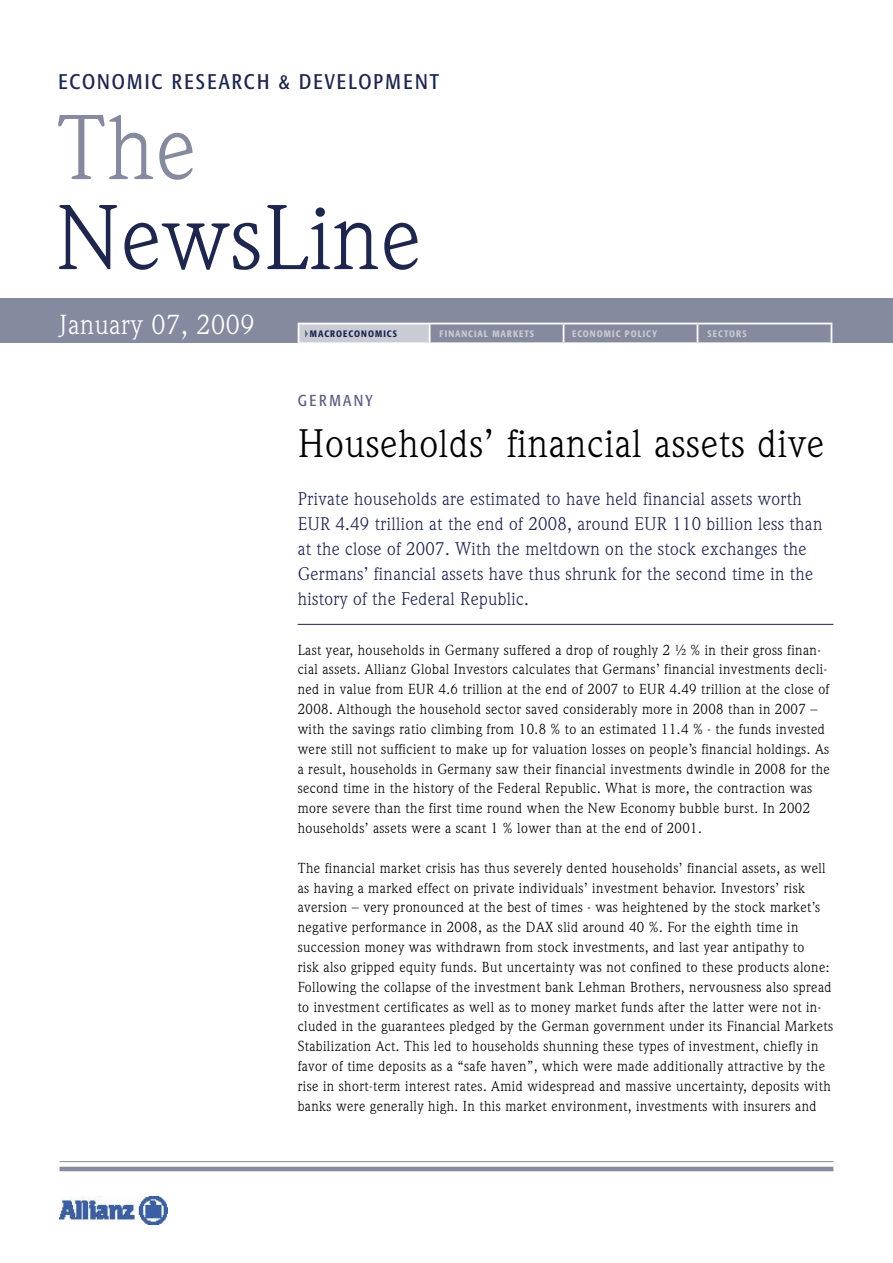
<style>
.page{position:relative;width:893px;height:1263px;background:#fff}
.page>*{position:absolute;margin:0;border:0;box-sizing:border-box;transform-origin:0 0}
.Titel__Publikationstitel{font:90px/90px "Weidemann";letter-spacing:.015em;color:#1e264e}
.Text_Headline_Hierarchie_1{font:39px "Weidemann";letter-spacing:.02em;color:#000}
.Titel_Datum{font:27px "Weidemann";letter-spacing:.02em;color:#fff}
.Titel_Kompetenztägerzeile{font:21px "Formata Condensed";letter-spacing:.095em;color:#1e264e}
.Text_Einleitung_dunkel{font:18px/24.8px "Weidemann";letter-spacing:.02em;color:#1e264e}
.Text_Spitzzeile{font:15.75px "Formata Condensed";letter-spacing:.16em;color:#5b617e}
.Text_Fließtext_schwarz_Trennlinie{font:14.25px/19.8px "Weidemann";letter-spacing:.03em;color:#000}
.Titel_Themenzeile_dunkel{font:500 9.3px "Formata Condensed";letter-spacing:.11em;color:#c9cbd5}
.Titel_Themenzeile_dunkel-2{font:500 9.3px "Formata Condensed";letter-spacing:.11em;color:#1e264e}
.Titel_Themenzeile_hell{font:500 9.3px "Formata Condensed";letter-spacing:.11em;color:#c9cbd5}
.s1{color:#858a9f}
</style>
<div class="page">
<img style="left:60px;top:1196px;width:107px;height:28px">
<hr style="left:60px;top:1161px;width:773px;height:1px;background:#858a9f">
<hr style="left:60px;top:1167px;width:773px;height:4px;background:#858a9f">
<div style="left:0;top:298px;width:893px;height:44px;background:#858a9f"></div>
<div style="left:299px;top:324px;width:131px;height:19px;background:#c9cbd5"></div>
<hr style="left:298px;top:323px;width:132px;height:1px;background:#fff">
<svg style="left:298px;top:324px;width:1px;height:18px"></svg>
<hr style="left:430px;top:323px;width:134px;height:1px;background:#fff">
<hr style="left:564px;top:323px;width:133px;height:1px;background:#fff">
<hr style="left:697px;top:323px;width:135px;height:1px;background:#fff">
<svg style="left:429px;top:324px;width:403px;height:18px"></svg>
<hr style="left:298px;top:342px;width:132px;height:2px;background:#fff">
<svg style="left:305px;top:330px;width:3px;height:8px"></svg>
<hr style="left:298px;top:624px;width:535px;height:1px;background:#1e264e">
<p class="Titel_Kompetenztägerzeile" style="left:58px;top:70px;width:382px">ECONOMIC RESEARCH &amp; DEVELOPMENT</p>
<p class="Titel__Publikationstitel" style="left:56px;top:102px;width:366px"><span class="s1">The<br></span>NewsLine</p>
<p class="Titel_Datum" style="left:60px;top:309px;width:196px">January 07, 2009</p>
<p class="Titel_Themenzeile_dunkel-2" style="left:310px;top:328px;width:89px">MACROECONOMICS</p>
<p class="Titel_Themenzeile_dunkel" style="left:439px;top:328px;width:96px">FINANCIAL MARKETS</p>
<p class="Titel_Themenzeile_hell" style="left:572px;top:328px;width:87px">ECONOMIC POLICY</p>
<p class="Titel_Themenzeile_dunkel" style="left:707px;top:328px;width:41px">SECTORS</p>
<p class="Text_Spitzzeile" style="left:298px;top:391px;width:77px">GERMANY</p>
<p class="Text_Headline_Hierarchie_1" style="left:298px;top:421px;width:528px">Households’ financial assets dive</p>
<p class="Text_Einleitung_dunkel" style="left:298px;top:487px;width:526px">Private households are estimated to have held financial assets worth EUR 4.49 trillion at the end of 2008, around EUR 110 billion less than at the close of 2007. With the meltdown on the stock exchanges the Germans’ financial assets have thus shrunk for the second time in the history of the Federal Republic.</p>
<p class="Text_Fließtext_schwarz_Trennlinie" style="left:298px;top:640px;width:534px">Last year, households in Germany suffered a drop of roughly 2 ½ % in their gross finan&shy;cial assets. Allianz Global Investors calculates that Germans’ financial investments decli&shy;ned in value from EUR 4.6 trillion at the end of 2007 to EUR 4.49 trillion at the close of 2008. Although the household sector saved considerably more in 2008 than in 2007 – with the savings ratio climbing from 10.8 % to an estimated 11.4 % - the funds invested were still not sufficient to make up for valuation losses on people’s financial holdings. As a result, households in Germany saw their financial investments dwindle in 2008 for the second time in the history of the Federal Republic. What is more, the contraction was more severe than the first time round when the New Economy bubble burst. In 2002 households’ assets were a scant 1 % lower than at the end of 2001.</p>
<p class="Text_Fließtext_schwarz_Trennlinie" style="left:298px;top:858px;width:537px">The financial market crisis has thus severely dented households’ financial assets, as well as having a marked effect on private individuals’ investment behavior. Investors’ risk aversion – very pronounced at the best of times - was heightened by the stock market’s negative performance in 2008, as the DAX slid around 40 %. For the eighth time in succession money was withdrawn from stock investments, and last year antipathy to<br>risk also gripped equity funds. But uncertainty was not confined to these products alone:<br>Following the collapse of the investment bank Lehman Brothers, nervousness also spread to investment certificates as well as to money market funds after the latter were not in&shy;cluded in the guarantees pledged by the German government under its Financial Markets Stabilization Act. This led to households shunning these types of investment, chiefly in favor of time deposits as a “safe haven”, which were made additionally attractive by the rise in short-term interest rates. Amid widespread and massive uncertainty, deposits with banks were generally high. In this market environment, investments with insurers and</p>
</div>
